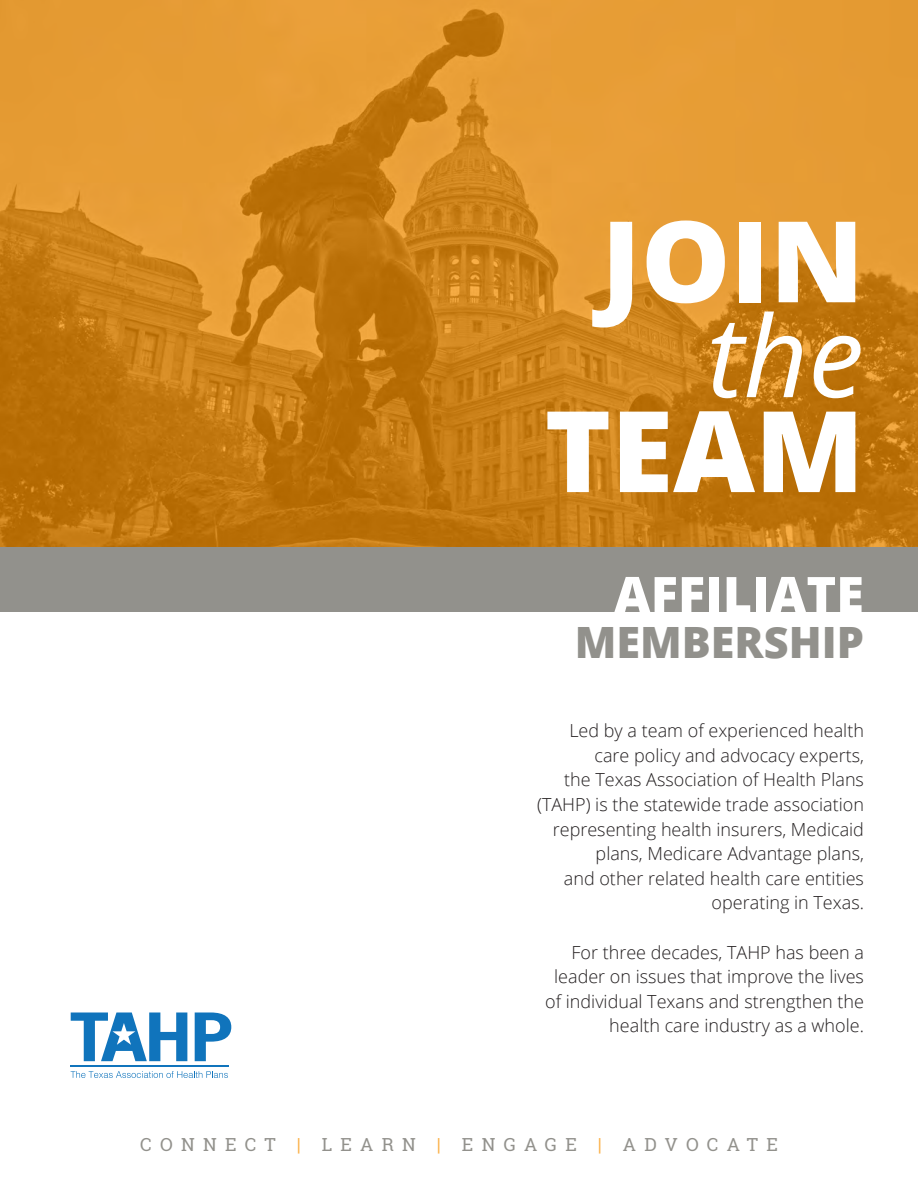
<style>
.page{position:relative;width:918px;height:1188px;background:#fff}
.page>*{position:absolute;margin:0;border:0;box-sizing:border-box;transform-origin:0 0}
.t1{font:800 112.8px "Open Sans";color:#fff}
.t2{font:italic 112.8px "Open Sans";color:#fff}
.t3{font:800 50.55px "Open Sans";color:#fff}
.t4{font:800 43.2px "Open Sans";color:#92918c}
.t5{font:300 18px/24.6px "Open Sans";color:#231f20;text-align:right}
.t6{font:18px "Roboto Slab";letter-spacing:.46em;color:#92918c}
.s1{color:#fbb34d}
</style>
<div class="page">
<img style="left:0;top:0;width:918px;height:547px">
<svg style="left:71px;top:1012px;width:116px;height:49px"></svg>
<svg style="left:195px;top:1013px;width:36px;height:48px"></svg>
<svg style="left:71px;top:1071px;width:157px;height:7px"></svg>
<hr style="left:70px;top:1065px;width:159px;height:2px;background:#1074bc">
<div style="left:0;top:547px;width:918px;height:65px;background:#92918c"></div>
<p class="t1" style="left:601px;top:175px;width:264px">JOIN</p>
<p class="t2" style="left:707px;top:279px;width:159px">the</p>
<p class="t1" style="left:545px;top:365px;width:321px">TEAM</p>
<p class="t3" style="left:614px;top:556px;width:251px">AFFILIATE</p>
<p class="t4" style="left:575px;top:609px;width:291px">MEMBERSHIP</p>
<p class="t5" style="left:537px;top:718px;width:328px">Led by a team of experienced health care policy and advocacy experts,<br>the Texas Association of Health Plans (TAHP) is the statewide trade association representing health insurers, Medicaid plans, Medicare Advantage plans,<br>and other related health care entities operating in Texas.</p>
<p class="t5" style="left:545px;top:939px;width:320px">For three decades, TAHP has been a leader on issues that improve the lives of individual Texans and strengthen the health care industry as a whole.</p>
<p class="t6" style="left:140px;top:1132px;width:639px">CONNECT <span class="s1">|</span> LEARN <span class="s1">|</span> ENGAGE <span class="s1">|</span> ADVOCATE</p>
</div>
